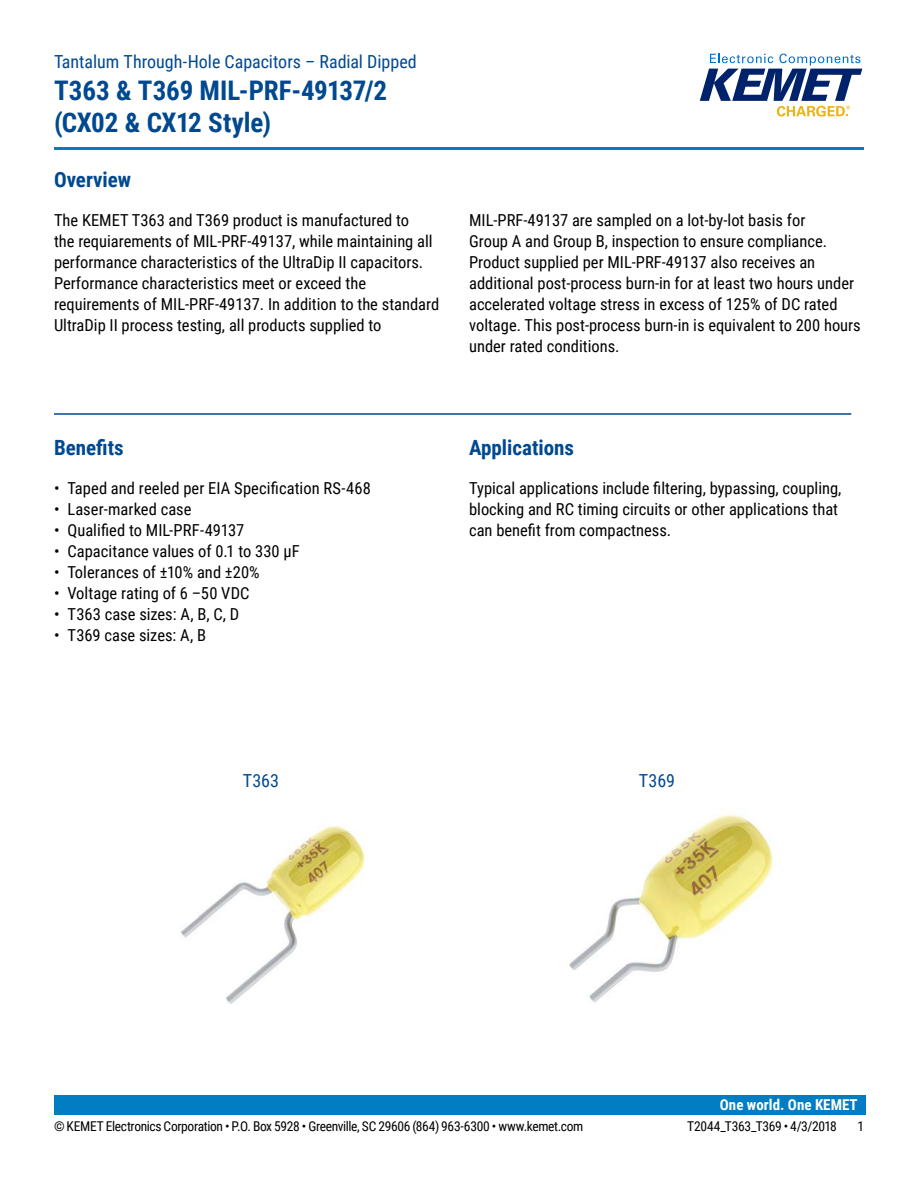
<style>
.page{position:relative;width:918px;height:1188px;background:#fff}
.page>*{position:absolute;margin:0;border:0;box-sizing:border-box;transform-origin:0 0}
.t1{font:700 27px/32.4px "Roboto Condensed";letter-spacing:-.005em;color:#004990}
.t2{font:700 21px "Roboto Condensed";color:#004990}
.t3{font:18px "Roboto Condensed";color:#004990}
.t4{font:16.5px/21px "Roboto Condensed";color:#000}
.t5{font:700 15px "Roboto Condensed";color:#fff}
.t6{font:13.5px "Roboto Condensed";letter-spacing:-.025em;color:#000}
</style>
<div class="page">
<svg style="left:700px;top:54px;width:162px;height:63px"></svg>
<hr style="left:54px;top:147px;width:810px;height:3px;background:#007dc3">
<div style="left:54px;top:1095px;width:811px;height:20px;background:#007dc3"></div>
<hr style="left:54px;top:413px;width:797px;height:2px;background:#004990">
<img style="left:181px;top:826px;width:184px;height:178px">
<img style="left:569px;top:815px;width:204px;height:188px">
<p class="t3" style="left:54px;top:48px;width:364px">Tantalum Through-Hole Capacitors – Radial Dipped</p>
<h1 class="t1" style="left:54px;top:73px;width:335px">T363 &amp; T369 MIL-PRF-49137/2 (CX02 &amp; CX12 Style)</h1>
<p class="t2" style="left:54px;top:165px;width:79px">Overview</p>
<p class="t4" style="left:54px;top:209px;width:387px">The KEMET T363 and T369 product is manufactured to<br>the requiarements of MIL-PRF-49137, while maintaining all performance characteristics of the UltraDip II capacitors.<br>Performance characteristics meet or exceed the requirements of MIL-PRF-49137. In addition to the standard UltraDip II process testing, all products supplied to</p>
<p class="t4" style="left:469px;top:209px;width:393px">MIL-PRF-49137 are sampled on a lot-by-lot basis for<br>Group A and Group B, inspection to ensure compliance.<br>Product supplied per MIL-PRF-49137 also receives an additional post-process burn-in for at least two hours under accelerated voltage stress in excess of 125% of DC rated voltage. This post-process burn-in is equivalent to 200 hours under rated conditions.</p>
<p class="t2" style="left:54px;top:433px;width:71px">Benefits</p>
<p class="t4" style="left:54px;top:477px;width:319px">• Taped and reeled per EIA Specification RS-468</p>
<p class="t4" style="left:54px;top:498px;width:139px">• Laser-marked case</p>
<p class="t4" style="left:54px;top:519px;width:192px">• Qualified to MIL-PRF-49137</p>
<p class="t4" style="left:54px;top:540px;width:247px">• Capacitance values of 0.1 to 330 μF</p>
<p class="t4" style="left:54px;top:561px;width:207px">• Tolerances of ±10% and ±20%</p>
<p class="t4" style="left:54px;top:582px;width:197px">• Voltage rating of 6 –50 VDC</p>
<p class="t4" style="left:54px;top:603px;width:187px">• T363 case sizes: A, B, C, D</p>
<p class="t4" style="left:54px;top:624px;width:154px">• T369 case sizes: A, B</p>
<p class="t2" style="left:469px;top:433px;width:107px">Applications</p>
<p class="t4" style="left:469px;top:477px;width:374px">Typical applications include filtering, bypassing, coupling, blocking and RC timing circuits or other applications that can benefit from compactness.</p>
<p class="t3" style="left:243px;top:768px;width:38px">T363</p>
<p class="t3" style="left:639px;top:768px;width:38px">T369</p>
<p class="t5" style="left:720px;top:1094px;width:139px">One world. One KEMET</p>
<p class="t6" style="left:54px;top:1116px;width:531px">© KEMET Electronics Corporation • P.O. Box 5928 • Greenville, SC 29606 (864) 963-6300 • www.kemet.com</p>
<p class="t6" style="left:687px;top:1116px;width:151px">T2044_T363_T369 • 4/3/2018</p>
<p class="t6" style="left:857px;top:1116px;width:8px">1</p>
</div>
